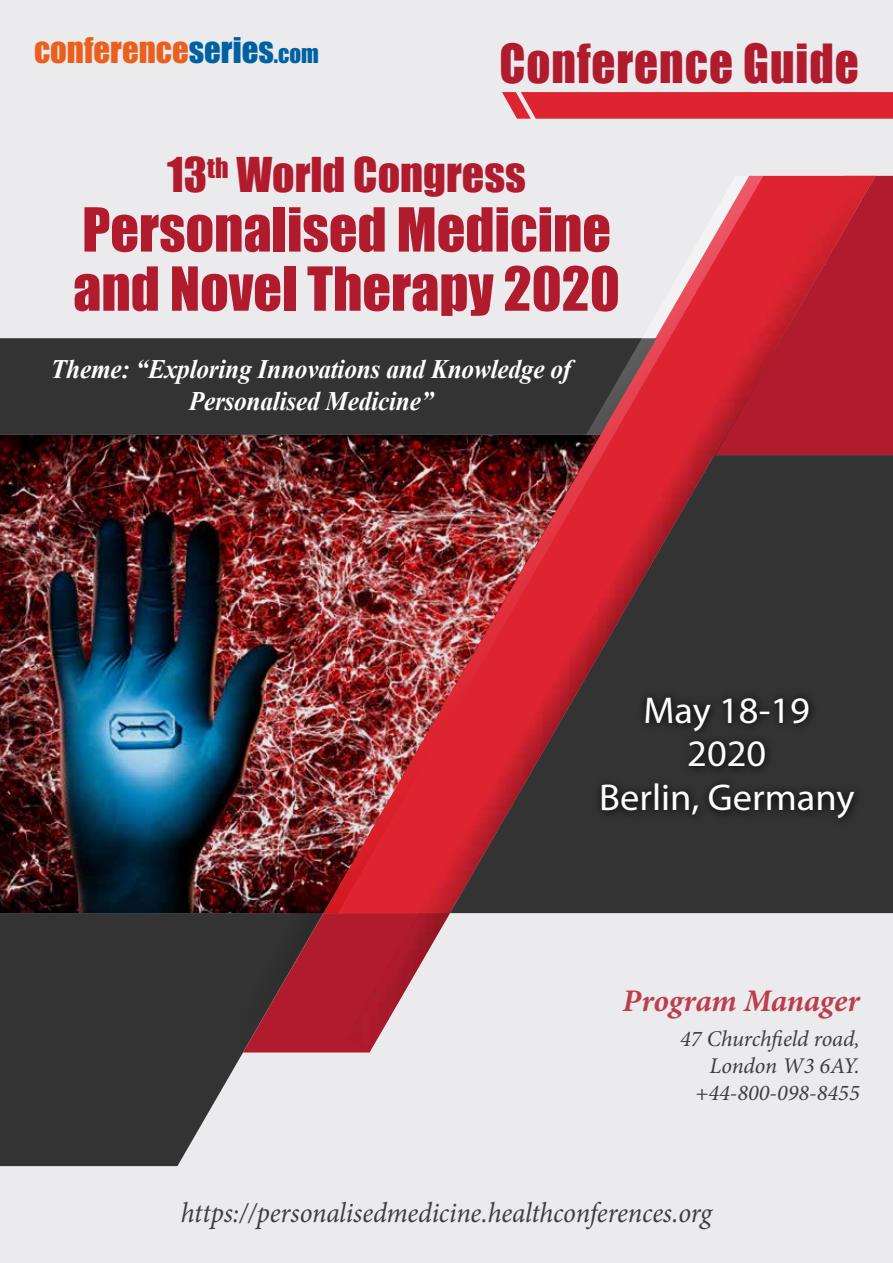
<style>
.page{position:relative;width:893px;height:1263px;background:#ebebed}
.page>*{position:absolute;margin:0;border:0;box-sizing:border-box;transform-origin:0 0}
.t1{font:56.1px/59.1px "Impact";color:#b01c2e}
.t2{font:49.5px "Impact";letter-spacing:.02em;color:#b01c2e;scale:.95 1}
.t3{font:44.1px "Impact";color:#b01c2e}
.t4{font:37.5px/43.7px "Myriad Pro";color:#fffefd;text-align:center}
.t5{font:32.7px "Impact";color:#eb5f1c}
.t6{font:italic 700 31.5px "Minion Pro";letter-spacing:-.005em;color:#bc3e4d}
.t7{font:italic 28.5px "Minion Pro";letter-spacing:-.005em;color:#3e3e3e;scale:.95 1}
.t8{font:italic 700 26.7px/32.4px "Times New Roman";letter-spacing:-.01em;color:#fffefd;text-align:center;scale:.95 1}
.t9{font:italic 22.5px/27px "Minion Pro";letter-spacing:-.005em;color:#3e3e3e;text-align:right}
.s1{color:#0061a1}
.s2{font-size:22.95px;color:#0061a1}
</style>
<div class="page">
<svg style="left:0;top:913px;width:323px;height:253px;fill:#333"></svg>
<div style="left:875px;top:176px;width:18px;height:279px;background:#b01c2e"></div>
<svg style="left:480px;top:176px;width:395px;height:738px;background:#c02a3a"></svg>
<div style="left:322px;top:913px;width:24px;height:139px;background:#b01c2e"></div>
<div style="left:0;top:338px;width:310px;height:97px;background:#333"></div>
<img style="left:763px;top:209px;width:93px;height:246px">
<img style="left:763px;top:280px;width:22px;height:135px">
<img style="left:783px;top:200px;width:48px;height:136px">
<img style="left:829px;top:176px;width:46px;height:80px">
<img style="left:346px;top:913px;width:104px;height:139px">
<img style="left:217px;top:913px;width:105px;height:139px">
<div style="left:763px;top:455px;width:130px;height:458px;background:#333"></div>
<svg style="left:310px;top:176px;width:453px;height:737px"></svg>
<svg style="left:502px;top:92px;width:391px;height:27px;background:#de2c38"></svg>
<img style="left:0;top:435px;width:600px;height:478px">
<svg style="left:594px;top:690px;width:270px;height:138px;background:#2d2d2d"></svg>
<p class="t5" style="left:34px;top:25px;width:286px">conference<span class="s1">series</span><span class="s2">.com</span></p>
<h2 class="t2" style="left:499px;top:25px;width:380px">Conference Guide</h2>
<h3 class="t3" style="left:167px;top:141px;width:360px">13<sup>th</sup> World Congress</h3>
<h1 class="t1" style="left:73px;top:199px;width:548px">Personalised Medicine and Novel Therapy 2020</h1>
<p class="t8" style="left:51px;top:352px;width:549px">Theme: “Exploring Innovations and Knowledge of<br>Personalised Medicine”</p>
<h3 class="t4" style="left:599px;top:687px;width:257px">May 18-19<br>2020<br>Berlin, Germany</h3>
<p class="t6" style="left:623px;top:978px;width:239px">Program Manager</p>
<p class="t9" style="left:680px;top:1026px;width:181px">47 Churchfield road,<br>London W3 6AY. +44-800-098-8455</p>
<p class="t7" style="left:181px;top:1193px;width:560px">https://personalisedmedicine.healthconferences.org</p>
</div>
